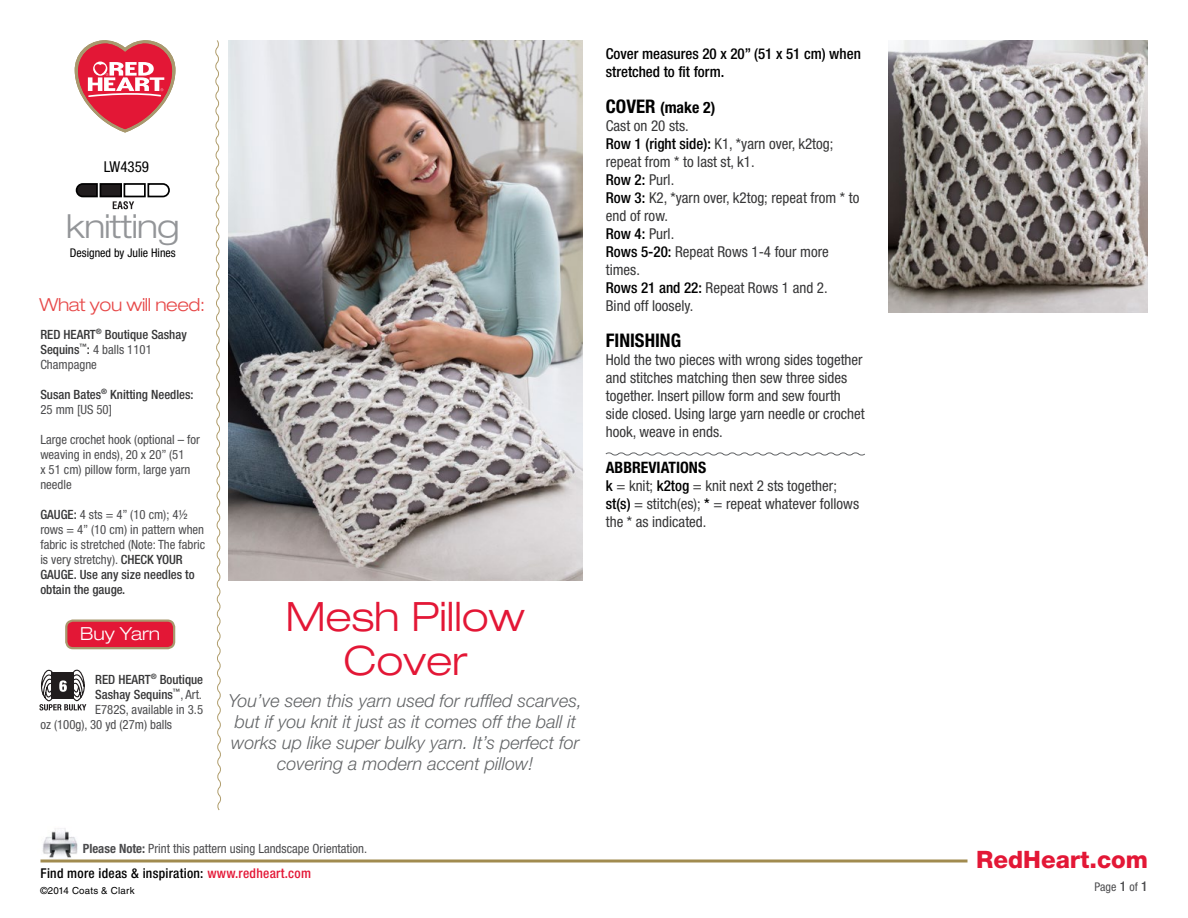
<style>
.page{position:relative;width:1188px;height:918px;background:#fff}
.page>*{position:absolute;margin:0;border:0;box-sizing:border-box;transform-origin:0 0}
.t1{font:300 expanded 40.5px/43.5px "Helvetica Neue LT Std";color:#e31736;text-align:center}
.t2{font:300 expanded 33px "Helvetica Neue LT Std";letter-spacing:-.02em;color:#939598}
.t3{font:800 24px "Helvetica Neue LT Std";color:#e31736}
.t4{font:700 condensed 18.75px "Helvetica Neue LT Std";color:#000}
.t5{font:italic 300 18px/21px "Helvetica Neue LT Std";color:#626466;text-align:center}
.t6{font:300 expanded 18px "Helvetica Neue LT Std";letter-spacing:-.02em;color:#e74a4a}
.t7{font:300 expanded 18px "Helvetica Neue LT Std";color:#fff}
.t8{font:700 condensed 15.75px "Helvetica Neue LT Std";color:#000}
.t9{font:condensed 15px/18px "Helvetica Neue LT Std";color:#363637}
.t10{font:500 condensed 15px/18px "Helvetica Neue LT Std";color:#000}
.t11{font:condensed 15px "Helvetica Neue LT Std";color:#000}
.t12{font:500 condensed 13.5px "Helvetica Neue LT Std";letter-spacing:.02em;color:#000}
.t13{font:condensed 12.75px/15px "Helvetica Neue LT Std";color:#4c4c4e}
.t14{font:500 condensed 12.75px/15px "Helvetica Neue LT Std";color:#363637}
.t15{font:condensed 12px "Helvetica Neue LT Std";color:#000}
.t16{font:condensed 12px "Helvetica Neue LT Std";color:#4c4c4e}
.t17{font:9.75px "Helvetica LT Std";letter-spacing:.02em;color:#000}
.s1{font-weight:400;color:#4c4c4e}
.s2{font-weight:500;color:#363637}
.s3{font-size:18.75px}
.s4{font-weight:500;color:#000}
.s5{font-weight:700}
.s6{color:#e31736}
.s7{font-weight:500;font-size:13.5px}
</style>
<div class="page">
<hr style="left:40px;top:860px;width:928px;height:2px;background:#a18b4f">
<img style="left:42px;top:828px;width:36px;height:30px">
<svg style="left:75px;top:40px;width:100px;height:92px"></svg>
<svg style="left:605px;top:452px;width:260px;height:4px"></svg>
<svg style="left:76px;top:183px;width:94px;height:26px"></svg>
<svg style="left:215px;top:40px;width:6px;height:771px"></svg>
<img style="left:229px;top:40px;width:353px;height:540px">
<div style="left:66px;top:621px;width:108px;height:27px;background:#e31736;border-radius:7px"></div>
<div style="left:65px;top:620px;width:110px;height:29px;border:2px solid #a8996e;border-radius:7px"></div>
<svg style="left:39px;top:669px;width:47px;height:41px"></svg>
<img style="left:889px;top:40px;width:259px;height:272px">
<p class="t11" style="left:104px;top:158px;width:47px">LW4359</p>
<h2 class="t2" style="left:66px;top:207px;width:115px">knitting</h2>
<p class="t15" style="left:70px;top:246px;width:107px">Designed by Julie Hines</p>
<p class="t6" style="left:40px;top:294px;width:167px">What you will need:</p>
<p class="t14" style="left:40px;top:326px;width:148px">RED HEART<sup>®</sup> Boutique Sashay<br>Sequins<sup>™</sup>: <span class="s1">4 balls 1101<br>Champagne</span></p>
<p class="t14" style="left:40px;top:386px;width:155px">Susan Bates<sup>®</sup> Knitting Needles:<br><span class="s1">25 mm [US 50]</span></p>
<p class="t13" style="left:40px;top:432px;width:161px">Large crochet hook (optional – for weaving in ends), 20 x 20” (51<br>x 51 cm) pillow form, large yarn needle</p>
<p class="t13" style="left:40px;top:507px;width:166px"><span class="s2">GAUGE:</span> 4 sts = 4” (10 cm); 4½ rows = 4” (10 cm) in pattern when fabric is stretched (Note: The fabric is very stretchy). <span class="s2">CHECK YOUR<br>GAUGE. Use any size needles to obtain the gauge.</span></p>
<p class="t7" style="left:80px;top:623px;width:82px">Buy Yarn</p>
<p class="t14" style="left:95px;top:671px;width:109px">RED HEART<sup>®</sup> Boutique</p>
<p class="t14" style="left:95px;top:686px;width:108px">Sashay Sequins<sup>™</sup><span class="s1">, Art.</span></p>
<p class="t13" style="left:95px;top:702px;width:109px">E782S, available in 3.5</p>
<p class="t13" style="left:40px;top:717px;width:133px">oz (100g), 30 yd (27m) balls</p>
<h1 class="t1" style="left:286px;top:594px;width:241px">Mesh Pillow<br>Cover</h1>
<p class="t5" style="left:229px;top:690px;width:355px">You’ve seen this yarn used for ruffled scarves, but if you knit it just as it comes off the ball it works up like super bulky yarn. It’s perfect for covering a modern accent pillow!</p>
<p class="t10" style="left:606px;top:44px;width:257px">Cover measures 20 x 20” (51 x 51 cm) when stretched to fit form.</p>
<p class="t8" style="left:606px;top:97px;width:111px"><span class="s3">COVER</span> (make 2)</p>
<p class="t9" style="left:606px;top:116px;width:255px">Cast on 20 sts.<br><span class="s4">Row 1 (right side):</span> K1, *yarn over, k2tog; repeat from * to last st, k1.<br><span class="s4">Row 2:</span> Purl.<br><span class="s4">Row 3:</span> K2, *yarn over, k2tog; repeat from * to end of row.<br><span class="s4">Row 4:</span> Purl.<br><span class="s4">Rows 5-20:</span> Repeat Rows 1-4 four more times.<br><span class="s4">Rows 21 and 22:</span> Repeat Rows 1 and 2.<br>Bind off loosely.</p>
<p class="t4" style="left:606px;top:328px;width:77px">FINISHING</p>
<p class="t9" style="left:606px;top:350px;width:260px">Hold the two pieces with wrong sides together and stitches matching then sew three sides together. Insert pillow form and sew fourth side closed. Using large yarn needle or crochet hook, weave in ends.</p>
<p class="t8" style="left:606px;top:457px;width:102px">ABBREVIATIONS</p>
<p class="t9" style="left:606px;top:476px;width:255px"><span class="s4">k</span> = knit; <span class="s4">k2tog</span> = knit next 2 sts together; <span class="s4">st(s)</span> = stitch(es); <span class="s4">*</span> = repeat whatever follows the * as indicated.</p>
<p class="t13" style="left:83px;top:841px;width:286px"><span class="s5">Please Note:</span> Print this pattern using Landscape Orientation.</p>
<p class="t17" style="left:40px;top:885px;width:96px">©2014 Coats &amp; Clark</p>
<p class="t12" style="left:40px;top:865px;width:272px">Find more ideas &amp; inspiration: <span class="s6">www.redheart.com</span></p>
<h3 class="t3" style="left:976px;top:845px;width:174px">RedHeart.com</h3>
<p class="t16" style="left:1095px;top:880px;width:55px">Page <span class="s7">1</span> of <span class="s7">1</span></p>
</div>
